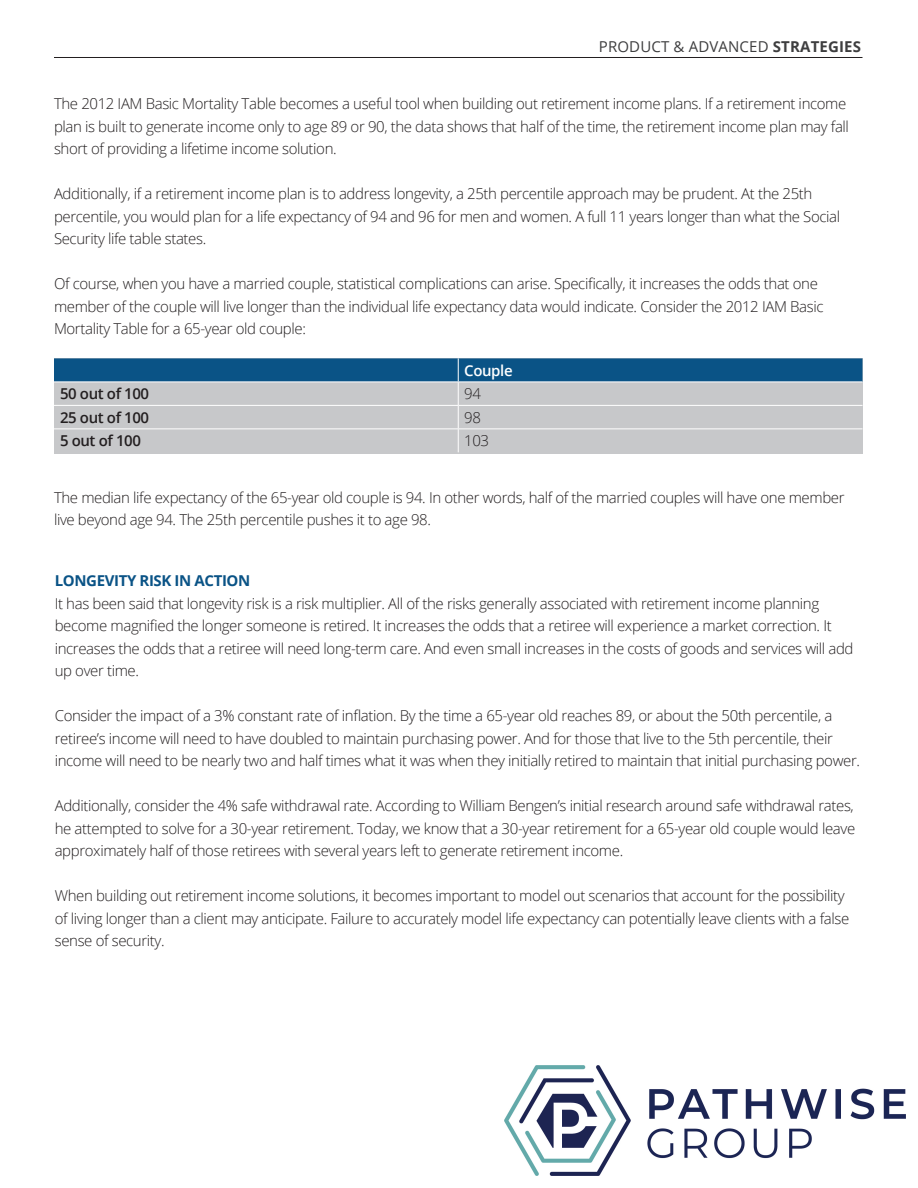
<style>
.page{position:relative;width:918px;height:1188px;background:#fff}
.page>*{position:absolute;margin:0;border:0;box-sizing:border-box;transform-origin:0 0}
.t1{font:300 15px/22.5px "Open Sans";letter-spacing:-.025em;color:#231f20}
.t2{font:600 15px "Open Sans";letter-spacing:-.025em;color:#231f20}
.t3{font:15px "Open Sans";letter-spacing:.01em;color:#3e3e3f}
.t4{font:700 15px "Open Sans";letter-spacing:-.025em;color:#0a5386}
.t5{font:600 15px "Open Sans";letter-spacing:-.025em;color:#fff}
.s1{font-weight:700}
</style>
<div class="page">
<hr style="left:54px;top:57px;width:808px;height:1px;background:#231f20">
<svg style="left:54px;top:358px;width:808px;height:94px;background:#9aadbb"></svg>
<img style="left:505px;top:1066px;width:400px;height:110px">
<p class="t3" style="left:599px;top:36px;width:264px">PRODUCT &amp; ADVANCED <span class="s1">STRATEGIES</span></p>
<p class="t1" style="left:54px;top:92px;width:797px">The 2012 IAM Basic Mortality Table becomes a useful tool when building out retirement income plans. If a retirement income plan is built to generate income only to age 89 or 90, the data shows that half of the time, the retirement income plan may fall short of providing a lifetime income solution.</p>
<p class="t1" style="left:54px;top:182px;width:788px">Additionally, if a retirement income plan is to address longevity, a 25th percentile approach may be prudent. At the 25th percentile, you would plan for a life expectancy of 94 and 96 for men and women. A full 11 years longer than what the Social<br>Security life table states.</p>
<p class="t1" style="left:54px;top:272px;width:771px">Of course, when you have a married couple, statistical complications can arise. Specifically, it increases the odds that one member of the couple will live longer than the individual life expectancy data would indicate. Consider the 2012 IAM Basic<br>Mortality Table for a 65-year old couple:</p>
<p class="t5" style="left:464px;top:360px;width:50px">Couple</p>
<p class="t2" style="left:60px;top:384px;width:91px">50 out of 100</p>
<p class="t1" style="left:464px;top:382px;width:18px">94</p>
<p class="t2" style="left:60px;top:407px;width:91px">25 out of 100</p>
<p class="t1" style="left:464px;top:406px;width:18px">98</p>
<p class="t2" style="left:60px;top:431px;width:83px">5 out of 100</p>
<p class="t1" style="left:464px;top:429px;width:26px">103</p>
<p class="t1" style="left:54px;top:485px;width:792px">The median life expectancy of the 65-year old couple is 94. In other words, half of the married couples will have one member live beyond age 94. The 25th percentile pushes it to age 98.</p>
<p class="t4" style="left:55px;top:570px;width:197px">LONGEVITY RISK IN ACTION</p>
<p class="t1" style="left:55px;top:591px;width:800px">It has been said that longevity risk is a risk multiplier. All of the risks generally associated with retirement income planning become magnified the longer someone is retired. It increases the odds that a retiree will experience a market correction. It increases the odds that a retiree will need long-term care. And even small increases in the costs of goods and services will add up over time.</p>
<p class="t1" style="left:55px;top:704px;width:807px">Consider the impact of a 3% constant rate of inflation. By the time a 65-year old reaches 89, or about the 50th percentile, a retiree’s income will need to have doubled to maintain purchasing power. And for those that live to the 5th percentile, their income will need to be nearly two and half times what it was when they initially retired to maintain that initial purchasing power.</p>
<p class="t1" style="left:55px;top:794px;width:802px;text-align:justify">Additionally, consider the 4% safe withdrawal rate. According to William Bengen’s initial research around safe withdrawal rates, he attempted to solve for a 30-year retirement. Today, we know that a 30-year retirement for a 65-year old couple would leave approximately half of those retirees with several years left to generate retirement income.</p>
<p class="t1" style="left:55px;top:884px;width:796px">When building out retirement income solutions, it becomes important to model out scenarios that account for the possibility of living longer than a client may anticipate. Failure to accurately model life expectancy can potentially leave clients with a false sense of security.</p>
</div>
